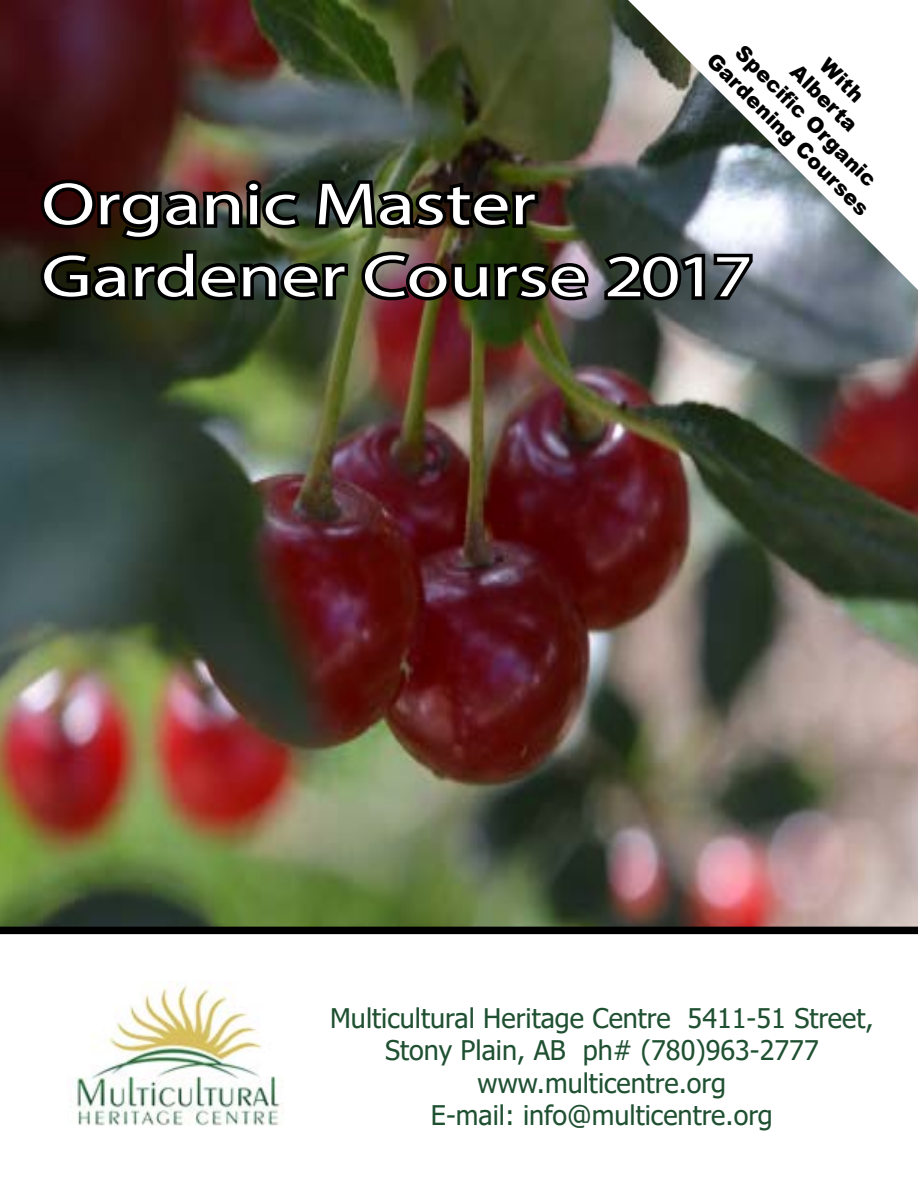
<style>
.page{position:relative;width:918px;height:1188px;background:#fff}
.page>*{position:absolute;margin:0;border:0;box-sizing:border-box;transform-origin:0 0}
.t1{font:60px/72px "Myriad Pro";color:#fff;scale:1.3 1}
.t2{font:27px/32.4px "Tahoma";color:#1f5032;text-align:center}
.t3{font:900 21px "Arial";color:#000}
</style>
<div class="page">
<img style="left:0;top:0;width:918px;height:927px">
<svg style="left:628px;top:0;width:290px;height:290px"></svg>
<div style="left:0;top:927px;width:918px;height:7px;background:#000"></div>
<img style="left:73px;top:981px;width:210px;height:145px">
<img style="left:37px;top:176px;width:555px;height:129px">
<svg style="left:598px;top:250px;width:158px;height:54px"></svg>
<p class="t3" style="left:750px;top:38px;width:191px;rotate:45deg">Specifi c Organic</p>
<p class="t3" style="left:721px;top:46px;width:221px;rotate:45deg">Gardening Courses</p>
<p class="t3" style="left:835px;top:51px;width:54px;rotate:45deg">With</p>
<p class="t3" style="left:805px;top:57px;width:87px;rotate:45deg">Alberta</p>
<h1 class="t1" style="left:41px;top:167px;width:549px">Organic Master<br>Gardener Course 2017</h1>
<p class="t2" style="left:330px;top:1003px;width:545px">Multicultural Heritage Centre 5411-51 Street, Stony Plain, AB ph# (780)963-2777 www.multicentre.org<br>E-mail: info@multicentre.org</p>
</div>
